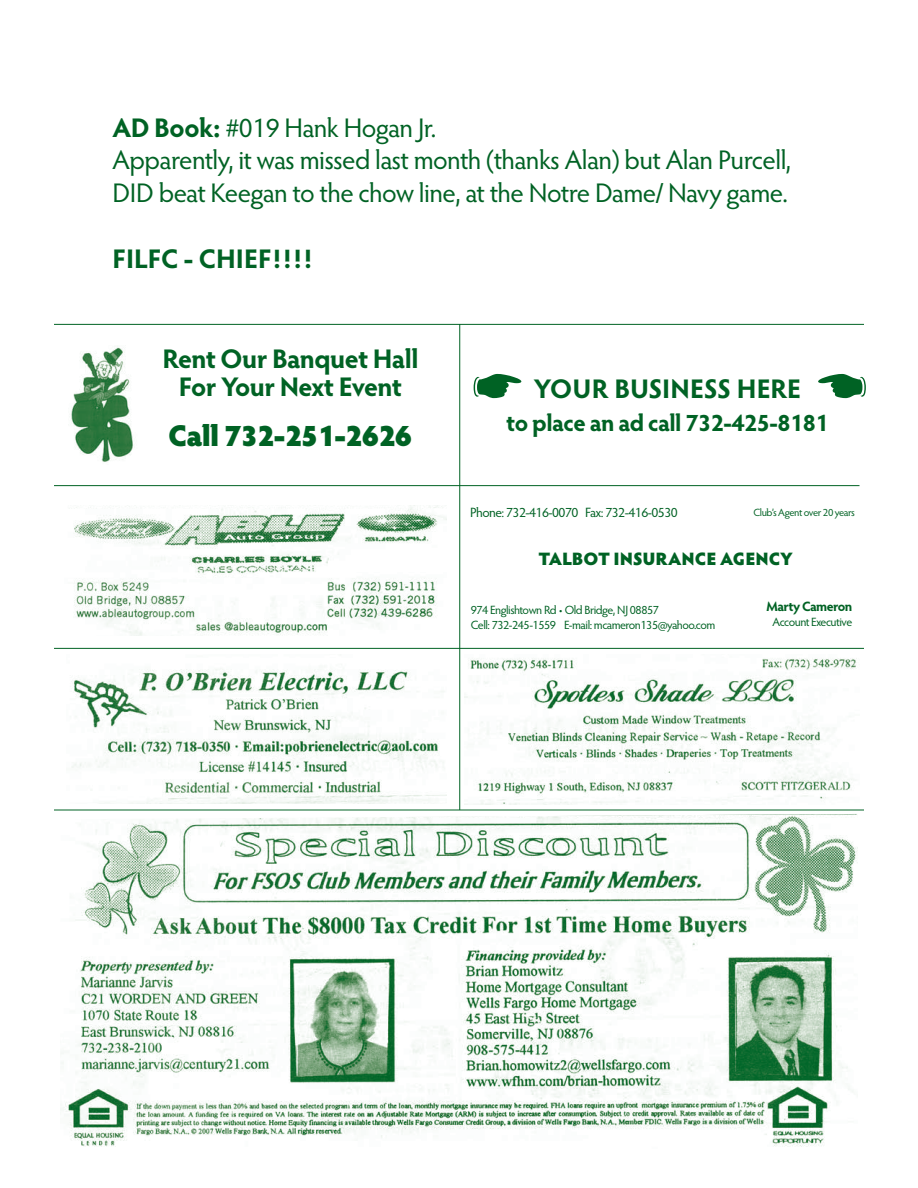
<style>
.page{position:relative;width:918px;height:1188px;background:#fff}
.page>*{position:absolute;margin:0;border:0;box-sizing:border-box;transform-origin:0 0}
.t1{font:900 30px "Hypatia Sans Pro";letter-spacing:-.02em;color:#006224}
.t2{font:27px/32.4px "Hypatia Sans Pro";letter-spacing:-.025em;color:#006224}
.t3{font:700 27px/28.5px "Hypatia Sans Pro";letter-spacing:-.015em;color:#006224;text-align:center}
.t4{font:700 24px "Hypatia Sans Pro";letter-spacing:-.02em;color:#006224}
.t5{font:900 18px "Hypatia Sans Pro";letter-spacing:-.01em;color:#006224}
.t6{font:13.5px "Hypatia Sans Pro";letter-spacing:-.04em;color:#006224}
.t7{font:700 13.5px "Hypatia Sans Pro";letter-spacing:-.04em;color:#006224}
.t8{font:12px "Hypatia Sans Pro";letter-spacing:-.04em;color:#006224}
.t9{font:10.5px "Hypatia Sans Pro";letter-spacing:-.045em;color:#006224}
.s1{font-weight:700}
</style>
<div class="page">
<img style="left:72px;top:669px;width:375px;height:135px">
<img style="left:464px;top:658px;width:393px;height:147px">
<img style="left:60px;top:814px;width:798px;height:333px">
<img style="left:71px;top:347px;width:62px;height:115px">
<img style="left:74px;top:505px;width:373px;height:131px">
<hr style="left:54px;top:324px;width:810px;height:1px;background:#006224">
<hr style="left:54px;top:485px;width:806px;height:1px;background:#006224">
<hr style="left:54px;top:648px;width:810px;height:1px;background:#006224">
<hr style="left:54px;top:810px;width:810px;height:1px;background:#006224">
<hr style="left:459px;top:324px;width:1px;height:486px;background:#006224">
<p class="t2" style="left:112px;top:111px;width:680px"><span class="s1">AD Book:</span> #019 Hank Hogan Jr.<br>Apparently, it was missed last month (thanks Alan) but Alan Purcell,<br>DID beat Keegan to the chow line, at the Notre Dame/ Navy game.</p>
<p class="t3" style="left:112px;top:243px;width:201px">FILFC - CHIEF!!!!</p>
<p class="t3" style="left:163px;top:343px;width:257px">Rent Our Banquet Hall<br>For Your Next Event</p>
<p class="t1" style="left:168px;top:414px;width:246px">Call 732-251-2626</p>
<p class="t3" style="left:534px;top:373px;width:269px">YOUR BUSINESS HERE</p>
<p class="t4" style="left:506px;top:406px;width:324px">to place an ad call 732-425-8181</p>
<p class="t6" style="left:470px;top:504px;width:209px">Phone: 732-416-0070 Fax: 732-416-0530</p>
<p class="t9" style="left:754px;top:505px;width:103px">Club’s Agent over 20 years</p>
<p class="t5" style="left:539px;top:546px;width:256px">TALBOT INSURANCE AGENCY</p>
<p class="t8" style="left:471px;top:601px;width:190px">974 Englishtown Rd • Old Bridge, NJ 08857</p>
<p class="t8" style="left:471px;top:616px;width:246px">Cell: 732-245-1559 E-mail: mcameron135@yahoo.com</p>
<p class="t7" style="left:767px;top:597px;width:87px">Marty Cameron</p>
<p class="t8" style="left:773px;top:614px;width:81px">Account Executive</p>
</div>
